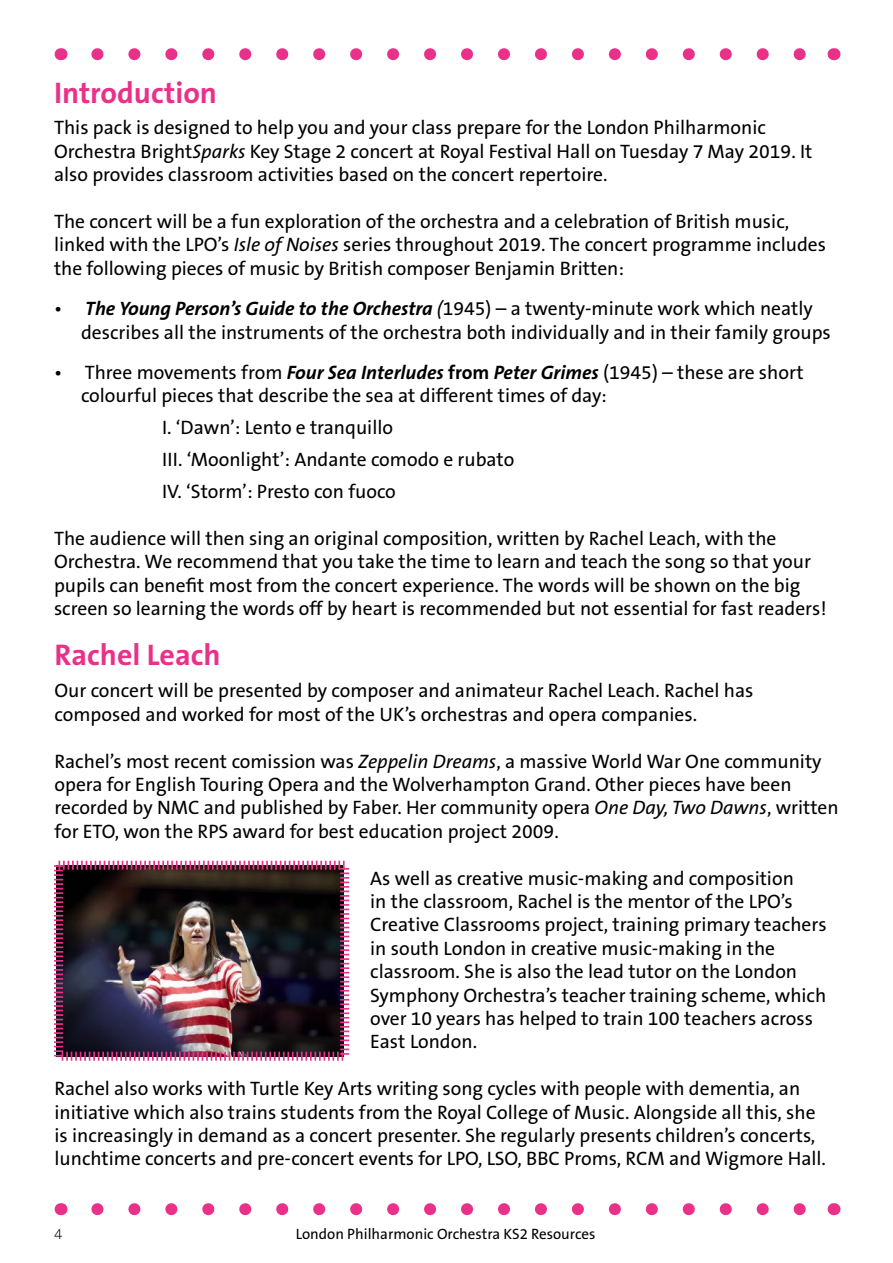
<style>
.page{position:relative;width:893px;height:1263px;background:#fff}
.page>*{position:absolute;margin:0;border:0;box-sizing:border-box;transform-origin:0 0}
.t1{font:700 30px "The Sans B7";color:#ea3189}
.t2{font:19.5px/23.4px "The Sans B5 Plain";color:#000}
.t3{font:15px "The Sans B5 Plain";color:#000}
.t4{font:200 15px "The Sans B2";color:#000}
.s1{font-style:italic}
.s2{font-family:"The Sans B7";font-weight:700;font-style:italic}
.s3{font-family:"The Sans B7";font-weight:700}
</style>
<div class="page">
<img style="left:54px;top:860px;width:296px;height:201px">
<svg style="left:97px;top:48px;width:709px;height:12px"></svg>
<svg style="left:61px;top:48px;width:1px;height:12px"></svg>
<svg style="left:833px;top:48px;width:1px;height:12px"></svg>
<svg style="left:97px;top:1203px;width:709px;height:12px"></svg>
<svg style="left:61px;top:1203px;width:1px;height:12px"></svg>
<svg style="left:833px;top:1203px;width:1px;height:12px"></svg>
<h1 class="t1" style="left:54px;top:77px;width:165px">Introduction</h1>
<p class="t2" style="left:54px;top:117px;width:760px">This pack is designed to help you and your class prepare for the London Philharmonic<br>Orchestra Bright<span class="s1">Sparks</span> Key Stage 2 concert at Royal Festival Hall on Tuesday 7 May 2019. It also provides classroom activities based on the concert repertoire.</p>
<p class="t2" style="left:54px;top:210px;width:774px">The concert will be a fun exploration of the orchestra and a celebration of British music, linked with the LPO’s <span class="s1">Isle of Noises</span> series throughout 2019. The concert programme includes the following pieces of music by British composer Benjamin Britten:</p>
<p class="t2" style="left:81px;top:297px;width:751px;text-indent:-27px">• <span class="s2">The Young Person’s Guide to the Orchestra</span> <span class="s1">(</span>1945) – a twenty-minute work which neatly describes all the instruments of the orchestra both individually and in their family groups</p>
<p class="t2" style="left:81px;top:361px;width:724px;text-indent:-27px">• Three movements from <span class="s2">Four Sea Interludes</span> <span class="s3">from</span> <span class="s2">Peter Grimes</span> (1945) – these are short colourful pieces that describe the sea at different times of day:</p>
<p class="t2" style="left:162px;top:412px;width:354px;line-height:32px">I. ‘Dawn’: Lento e tranquillo<br>III. ‘Moonlight’: Andante comodo e rubato<br>IV. ‘Storm’: Presto con fuoco</p>
<p class="t2" style="left:54px;top:527px;width:774px">The audience will then sing an original composition, written by Rachel Leach, with the Orchestra. We recommend that you take the time to learn and teach the song so that your pupils can benefit most from the concert experience. The words will be shown on the big screen so learning the words off by heart is recommended but not essential for fast readers!</p>
<h1 class="t1" style="left:55px;top:638px;width:168px">Rachel Leach</h1>
<p class="t2" style="left:55px;top:680px;width:700px">Our concert will be presented by composer and animateur Rachel Leach. Rachel has composed and worked for most of the UK’s orchestras and opera companies.</p>
<p class="t2" style="left:55px;top:750px;width:786px">Rachel’s most recent comission was <span class="s1">Zeppelin Dreams</span>, a massive World War One community opera for English Touring Opera and the Wolverhampton Grand. Other pieces have been recorded by NMC and published by Faber. Her community opera <span class="s1">One Day, Two Dawns</span>, written for ETO, won the RPS award for best education project 2009.</p>
<p class="t2" style="left:370px;top:867px;width:458px">As well as creative music-making and composition<br>in the classroom, Rachel is the mentor of the LPO’s Creative Classrooms project, training primary teachers in south London in creative music-making in the classroom. She is also the lead tutor on the London Symphony Orchestra’s teacher training scheme, which over 10 years has helped to train 100 teachers across East London.</p>
<p class="t2" style="left:55px;top:1077px;width:773px">Rachel also works with Turtle Key Arts writing song cycles with people with dementia, an initiative which also trains students from the Royal College of Music. Alongside all this, she is increasingly in demand as a concert presenter. She regularly presents children’s concerts, lunchtime concerts and pre-concert events for LPO, LSO, BBC Proms, RCM and Wigmore Hall.</p>
<p class="t4" style="left:54px;top:1226px;width:10px">4</p>
<p class="t3" style="left:296px;top:1226px;width:301px">London Philharmonic Orchestra KS2 Resources</p>
</div>
